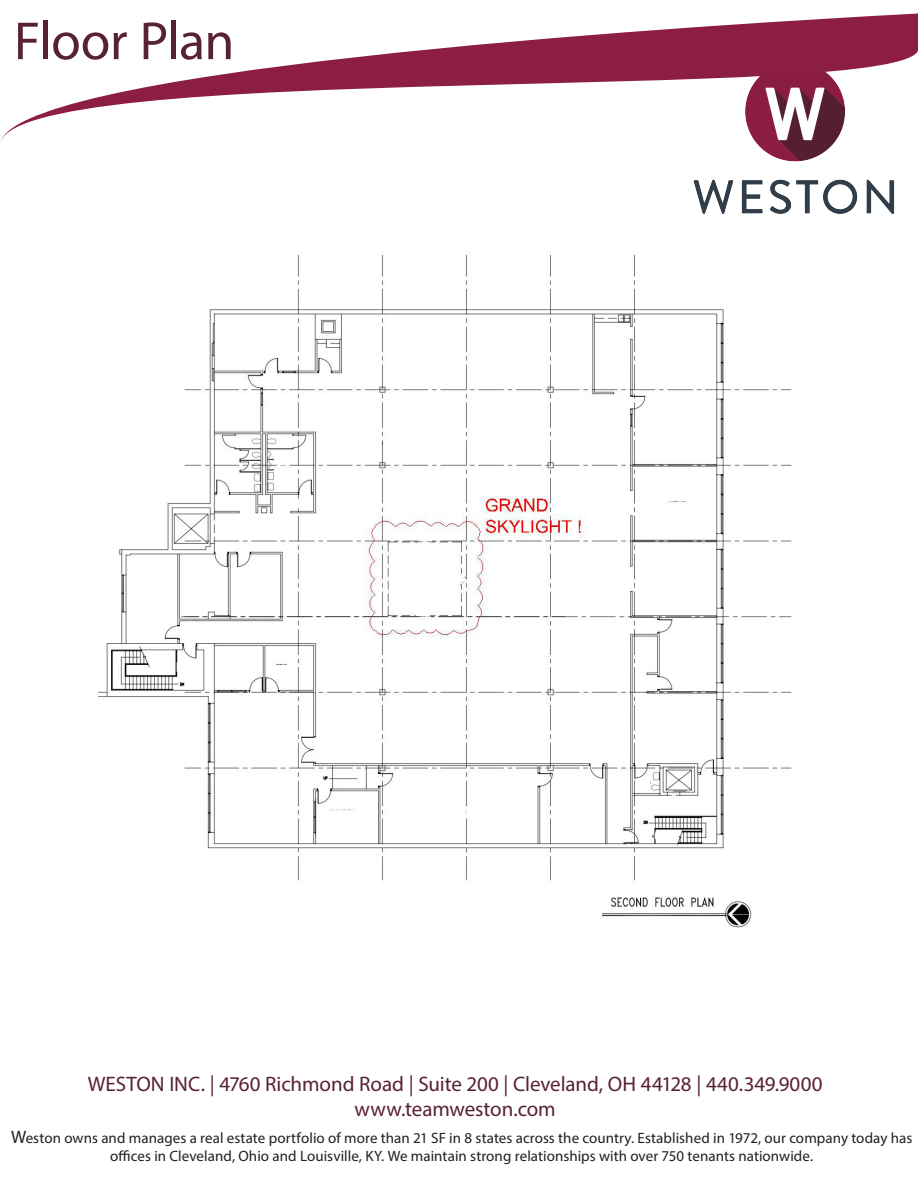
<style>
.page{position:relative;width:918px;height:1188px;background:#fff}
.page>*{position:absolute;margin:0;border:0;box-sizing:border-box;transform-origin:0 0}
.body_text{font:54px "Myriad Pro";letter-spacing:-.015em;color:#592135}
.body_text-2{font:21px "Myriad Pro";color:#592135}
.body_text-3{font:15px/18px "Myriad Pro";letter-spacing:.005em;color:#231f20;text-align:center}
.s1{font-size:18px}
</style>
<div class="page">
<img style="left:693px;top:146px;width:202px;height:68px">
<svg style="left:0;top:14px;width:918px;height:132px"></svg>
<img style="left:98px;top:253px;width:694px;height:675px">
<p class="body_text" style="left:14px;top:8px;width:222px">Floor Plan</p>
<p class="body_text-2" style="left:88px;top:1071px;width:736px">WESTON INC. | 4760 Richmond Road | Suite 200 | Cleveland, OH 44128 | 440.349.9000</p>
<p class="body_text-2" style="left:355px;top:1096px;width:203px">www.teamweston.com</p>
<p class="body_text-3" style="left:11px;top:1129px;width:903px"><span class="s1">W</span>eston owns and manages a real estate portfolio of more than 21 SF in 8 states across the country. Established in 1972, our company today has offices in Cleveland, Ohio and Louisville, KY. We maintain strong relationships with over 750 tenants nationwide.</p>
</div>
